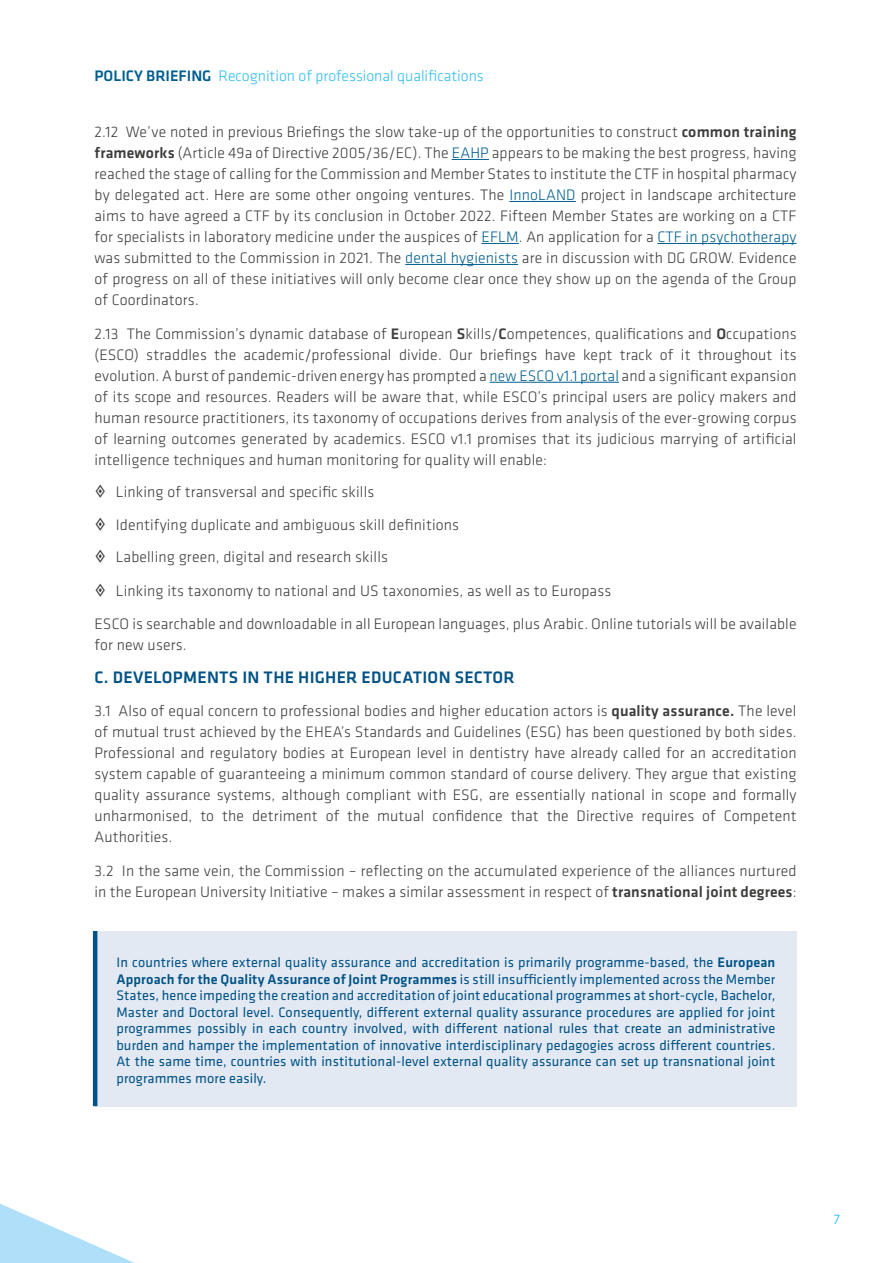
<style>
.page{position:relative;width:893px;height:1263px;background:#fff}
.page>*{position:absolute;margin:0;border:0;box-sizing:border-box;transform-origin:0 0}
.t1{font:500 17.25px "Klavika Basic";letter-spacing:.015em;color:#005286}
.t2{font:300 15.75px/21px "Klavika Basic";letter-spacing:.01em;color:#3c3c3b;text-align:justify}
.t3{font:300 15.75px "Klavika Basic";color:#2ebdef}
.t4{font:14.25px/16.5px "Klavika Basic";letter-spacing:.01em;color:#005286;text-align:justify}
.t5{font:300 14.25px "Klavika Basic";color:#00b6ed}
.s1{font-weight:500;color:#005e90}
.s2{font-weight:500}
.s3{color:#005e90}
</style>
<div class="page">
<svg style="left:0;top:1203px;width:135px;height:60px"></svg>
<hr style="left:452px;top:159px;width:37px;height:1px;background:#005e90">
<hr style="left:509px;top:201px;width:67px;height:1px;background:#005e90">
<hr style="left:481px;top:243px;width:38px;height:1px;background:#005e90">
<hr style="left:657px;top:243px;width:140px;height:1px;background:#005e90">
<hr style="left:405px;top:264px;width:113px;height:1px;background:#005e90">
<hr style="left:490px;top:382px;width:129px;height:1px;background:#005e90">
<div style="left:95px;top:931px;width:701px;height:175px;background:#e3e9f3"></div>
<hr style="left:93px;top:931px;width:4px;height:175px;background:#005286">
<p class="t3" style="left:94px;top:66px;width:391px"><span class="s1">POLICY BRIEFING</span> Recognition of professional qualifications</p>
<p class="t2" style="left:94px;top:121px;width:704px">2.12 We’ve noted in previous Briefings the slow take-up of the opportunities to construct <span class="s2">common training frameworks</span> (Article 49a of Directive 2005/36/EC). The <span class="s3">EAHP</span> appears to be making the best progress, having reached the stage of calling for the Commission and Member States to institute the CTF in hospital pharmacy by delegated act. Here are some other ongoing ventures. The <span class="s3">InnoLAND</span> project in landscape architecture aims to have agreed a CTF by its conclusion in October 2022. Fifteen Member States are working on a CTF for specialists in laboratory medicine under the auspices of <span class="s3">EFLM</span>. An application for a <span class="s3">CTF in psychotherapy </span>was submitted to the Commission in 2021. The <span class="s3">dental hygienists</span> are in discussion with DG GROW. Evidence of progress on all of these initiatives will only become clear once they show up on the agenda of the Group of Coordinators.</p>
<p class="t2" style="left:94px;top:323px;width:704px">2.13 The Commission’s dynamic database of <span class="s2">E</span>uropean <span class="s2">S</span>kills/<span class="s2">C</span>ompetences, qualifications and <span class="s2">O</span>ccupations (ESCO) straddles the academic/professional divide. Our briefings have kept track of it throughout its evolution. A burst of pandemic-driven energy has prompted a <span class="s3">new ESCO v1.1 portal</span> and a significant expansion of its scope and resources. Readers will be aware that, while ESCO’s principal users are policy makers and human resource practitioners, its taxonomy of occupations derives from analysis of the ever-growing corpus of learning outcomes generated by academics. ESCO v1.1 promises that its judicious marrying of artificial intelligence techniques and human monitoring for quality will enable:</p>
<p class="t2" style="left:116px;top:476px;width:345px;line-height:32.2px;text-align:left">Linking of transversal and specific skills<br>Identifying duplicate and ambiguous skill definitions<br>Labelling green, digital and research skills</p>
<p class="t2" style="left:94px;top:573px;width:704px;line-height:33.8px;text-indent:21px">Linking its taxonomy to national and US taxonomies, as well as to Europass<br>ESCO is searchable and downloadable in all European languages, plus Arabic. Online tutorials will be available</p>
<p class="t2" style="left:94px;top:634px;width:94px">for new users.</p>
<p class="t1" style="left:94px;top:665px;width:422px">C. DEVELOPMENTS IN THE HIGHER EDUCATION SECTOR</p>
<p class="t2" style="left:94px;top:700px;width:704px">3.1 Also of equal concern to professional bodies and higher education actors is <span class="s2">quality assurance.</span> The level of mutual trust achieved by the EHEA’s Standards and Guidelines (ESG) has been questioned by both sides.<br>Professional and regulatory bodies at European level in dentistry have already called for an accreditation system capable of guaranteeing a minimum common standard of course delivery. They argue that existing quality assurance systems, although compliant with ESG, are essentially national in scope and formally unharmonised, to the detriment of the mutual confidence that the Directive requires of Competent Authorities.</p>
<p class="t2" style="left:94px;top:860px;width:704px">3.2 In the same vein, the Commission – reflecting on the accumulated experience of the alliances nurtured in the European University Initiative – makes a similar assessment in respect of <span class="s2">transnational joint degrees</span>:</p>
<p class="t4" style="left:116px;top:954px;width:660px">In countries where external quality assurance and accreditation is primarily programme-based, the <span class="s2">European Approach for the Quality Assurance of Joint Programmes</span> is still insufficiently implemented across the Member States, hence impeding the creation and accreditation of joint educational programmes at short-cycle, Bachelor, Master and Doctoral level. Consequently, different external quality assurance procedures are applied for joint programmes possibly in each country involved, with different national rules that create an administrative burden and hamper the implementation of innovative interdisciplinary pedagogies across different countries.<br>At the same time, countries with institutional-level external quality assurance can set up transnational joint programmes more easily.</p>
<p class="t5" style="left:834px;top:1210px;width:8px">7</p>
</div>
